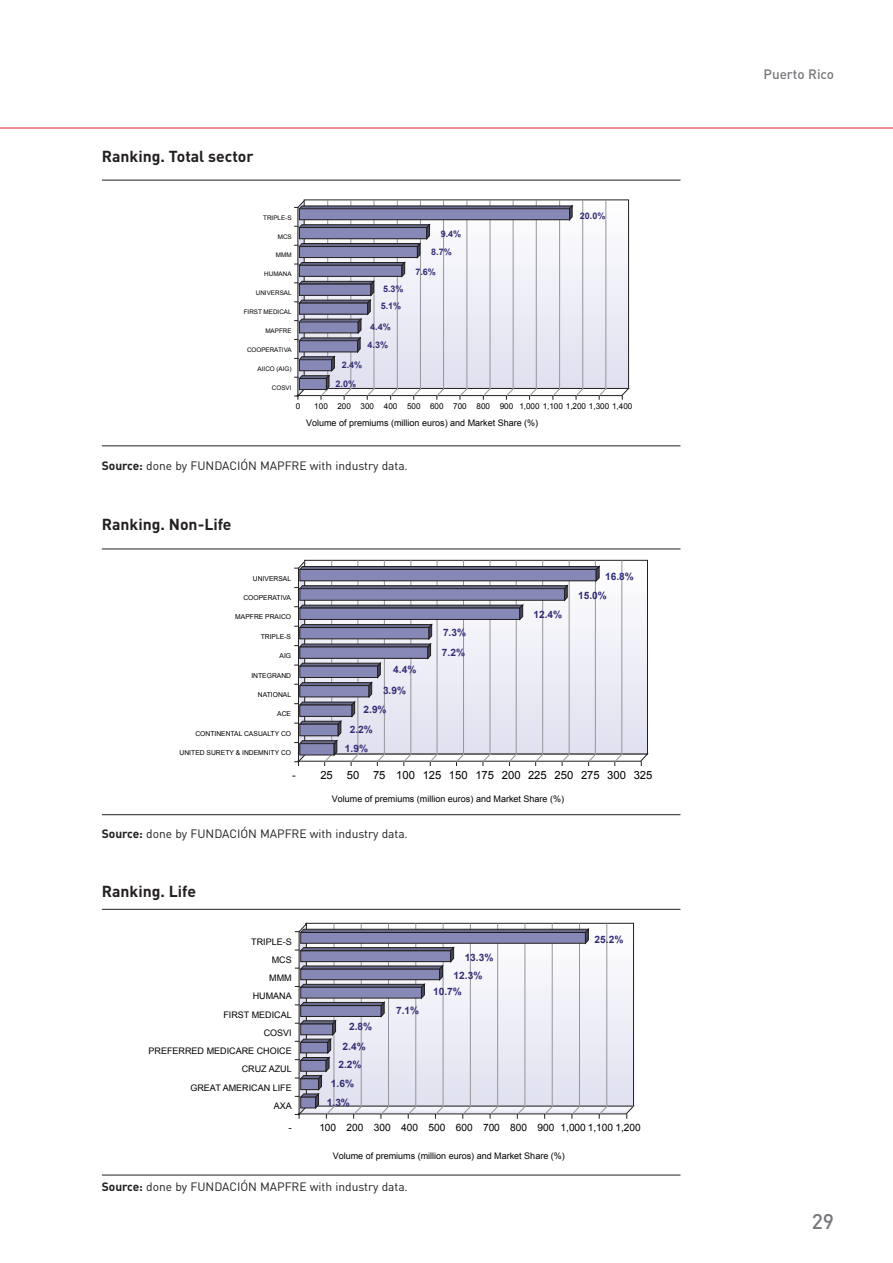
<style>
.page{position:relative;width:893px;height:1263px;background:#fff}
.page>*{position:absolute;margin:0;border:0;box-sizing:border-box;transform-origin:0 0}
.t1{font:500 21px "DIN";color:#76787b}
.t2{font:700 15.75px "DIN";color:#231f20}
.t3{font:500 13.5px "DIN";color:#76787b}
.t4{font:12px "DIN";letter-spacing:-.005em;color:#231f20}
.t5{font:11.25px "Arial";color:#000}
.t6{font:700 10.2px "Arial";color:#322c75}
.t7{font:10.2px "Arial";color:#000}
.t8{font:9px "Arial";color:#000}
.t9{font:700 9px "Arial";color:#322c75}
.t10{font:8.1px "Arial";color:#000}
.t11{font:6.75px "Arial";color:#000}
.t12{font:6.3px "Arial";color:#000}
.s1{font-weight:700}
</style>
<div class="page">
<svg style="left:295px;top:560px;width:354px;height:206px"></svg>
<hr style="left:102px;top:814px;width:578px;height:1px;background:#231f20">
<hr style="left:102px;top:549px;width:578px;height:1px;background:#231f20">
<svg style="left:295px;top:922px;width:340px;height:196px"></svg>
<hr style="left:102px;top:1175px;width:578px;height:1px;background:#231f20">
<hr style="left:102px;top:909px;width:578px;height:1px;background:#231f20">
<hr style="left:0;top:128px;width:892px;height:1px;background:#ee1b2c">
<svg style="left:294px;top:199px;width:336px;height:200px"></svg>
<hr style="left:102px;top:180px;width:578px;height:1px;background:#231f20">
<hr style="left:102px;top:445px;width:578px;height:1px;background:#231f20">
<h2 class="t2" style="left:102px;top:151px;width:153px">Ranking. Total sector</h2>
<p class="t12" style="left:263px;top:214px;width:30px">TRIPLE-S</p>
<p class="t9" style="left:580px;top:211px;width:27px">20.0%</p>
<p class="t12" style="left:278px;top:233px;width:15px">MCS</p>
<p class="t9" style="left:441px;top:229px;width:22px">9.4%</p>
<p class="t12" style="left:276px;top:252px;width:17px">MMM</p>
<p class="t9" style="left:431px;top:247px;width:22px">8.7%</p>
<p class="t12" style="left:264px;top:271px;width:29px">HUMANA</p>
<p class="t9" style="left:415px;top:266px;width:22px">7.6%</p>
<p class="t12" style="left:256px;top:289px;width:37px">UNIVERSAL</p>
<p class="t9" style="left:383px;top:284px;width:22px">5.3%</p>
<p class="t12" style="left:244px;top:308px;width:49px">FIRST MEDICAL</p>
<p class="t9" style="left:380px;top:301px;width:22px">5.1%</p>
<p class="t12" style="left:265px;top:327px;width:28px">MAPFRE</p>
<p class="t9" style="left:370px;top:322px;width:22px">4.4%</p>
<p class="t12" style="left:247px;top:346px;width:46px">COOPERATIVA</p>
<p class="t9" style="left:367px;top:340px;width:22px">4.3%</p>
<p class="t12" style="left:257px;top:365px;width:35px">AIICO (AIG)</p>
<p class="t9" style="left:342px;top:360px;width:22px">2.4%</p>
<p class="t12" style="left:272px;top:384px;width:21px">COSVI</p>
<p class="t9" style="left:335px;top:379px;width:22px">2.0%</p>
<p class="t10" style="left:296px;top:402px;width:6px">0</p>
<p class="t10" style="left:314px;top:402px;width:319px">100 200 300 400 500 600 700 800 900 1,000 1,100 1,200 1,300 1,400</p>
<p class="t8" style="left:306px;top:418px;width:234px">Volume of premiums (million euros) and Market Share (%)</p>
<h3 class="t4" style="left:102px;top:462px;width:307px"><span class="s1">Source:</span> done by FUNDACIÓN MAPFRE with industry data.</h3>
<h2 class="t2" style="left:102px;top:518px;width:131px">Ranking. Non-Life</h2>
<p class="t11" style="left:253px;top:575px;width:40px">UNIVERSAL</p>
<p class="t6" style="left:605px;top:571px;width:30px">16.8%</p>
<p class="t11" style="left:243px;top:594px;width:49px">COOPERATIVA</p>
<p class="t6" style="left:578px;top:590px;width:30px">15.0%</p>
<p class="t11" style="left:235px;top:613px;width:57px">MAPFRE PRAICO</p>
<p class="t6" style="left:533px;top:609px;width:30px">12.4%</p>
<p class="t11" style="left:261px;top:633px;width:32px">TRIPLE-S</p>
<p class="t6" style="left:443px;top:627px;width:25px">7.3%</p>
<p class="t11" style="left:279px;top:652px;width:13px">AIG</p>
<p class="t6" style="left:442px;top:646px;width:25px">7.2%</p>
<p class="t11" style="left:251px;top:672px;width:41px">INTEGRAND</p>
<p class="t6" style="left:393px;top:664px;width:25px">4.4%</p>
<p class="t11" style="left:258px;top:691px;width:35px">NATIONAL</p>
<p class="t6" style="left:383px;top:685px;width:25px">3.9%</p>
<p class="t11" style="left:277px;top:710px;width:15px">ACE</p>
<p class="t6" style="left:363px;top:703px;width:25px">2.9%</p>
<p class="t11" style="left:195px;top:730px;width:97px">CONTINENTAL CASUALTY CO</p>
<p class="t6" style="left:350px;top:724px;width:25px">2.2%</p>
<p class="t11" style="left:179px;top:749px;width:113px">UNITED SURETY &amp; INDEMNITY CO</p>
<p class="t6" style="left:345px;top:743px;width:25px">1.9%</p>
<p class="t5" style="left:292px;top:769px;width:361px">- 25 50 75 100 125 150 175 200 225 250 275 300 325</p>
<p class="t8" style="left:332px;top:794px;width:234px">Volume of premiums (million euros) and Market Share (%)</p>
<h3 class="t4" style="left:102px;top:830px;width:307px"><span class="s1">Source:</span> done by FUNDACIÓN MAPFRE with industry data.</h3>
<h2 class="t2" style="left:102px;top:886px;width:96px">Ranking. Life</h2>
<p class="t8" style="left:251px;top:936px;width:42px">TRIPLE-S</p>
<p class="t6" style="left:594px;top:934px;width:30px">25.2%</p>
<p class="t8" style="left:272px;top:954px;width:21px">MCS</p>
<p class="t6" style="left:464px;top:952px;width:30px">13.3%</p>
<p class="t8" style="left:269px;top:973px;width:24px">MMM</p>
<p class="t6" style="left:453px;top:969px;width:30px">12.3%</p>
<p class="t8" style="left:253px;top:991px;width:40px">HUMANA</p>
<p class="t6" style="left:433px;top:986px;width:30px">10.7%</p>
<p class="t8" style="left:223px;top:1010px;width:70px">FIRST MEDICAL</p>
<p class="t6" style="left:396px;top:1005px;width:25px">7.1%</p>
<p class="t8" style="left:264px;top:1028px;width:30px">COSVI</p>
<p class="t6" style="left:349px;top:1021px;width:25px">2.8%</p>
<p class="t8" style="left:149px;top:1046px;width:145px">PREFERRED MEDICARE CHOICE</p>
<p class="t6" style="left:342px;top:1041px;width:25px">2.4%</p>
<p class="t8" style="left:242px;top:1064px;width:52px">CRUZ AZUL</p>
<p class="t6" style="left:338px;top:1059px;width:25px">2.2%</p>
<p class="t8" style="left:190px;top:1083px;width:103px">GREAT AMERICAN LIFE</p>
<p class="t6" style="left:331px;top:1078px;width:25px">1.6%</p>
<p class="t8" style="left:274px;top:1101px;width:20px">AXA</p>
<p class="t6" style="left:327px;top:1096px;width:25px">1.3%</p>
<p class="t7" style="left:288px;top:1122px;width:5px">-</p>
<p class="t7" style="left:319px;top:1122px;width:323px">100 200 300 400 500 600 700 800 900 1,000 1,100 1,200</p>
<p class="t8" style="left:332px;top:1150px;width:234px">Volume of premiums (million euros) and Market Share (%)</p>
<h3 class="t4" style="left:102px;top:1182px;width:307px"><span class="s1">Source:</span> done by FUNDACIÓN MAPFRE with industry data.</h3>
<h3 class="t3" style="left:763px;top:70px;width:72px">Puerto Rico</h3>
<h1 class="t1" style="left:811px;top:1214px;width:24px">29</h1>
</div>
